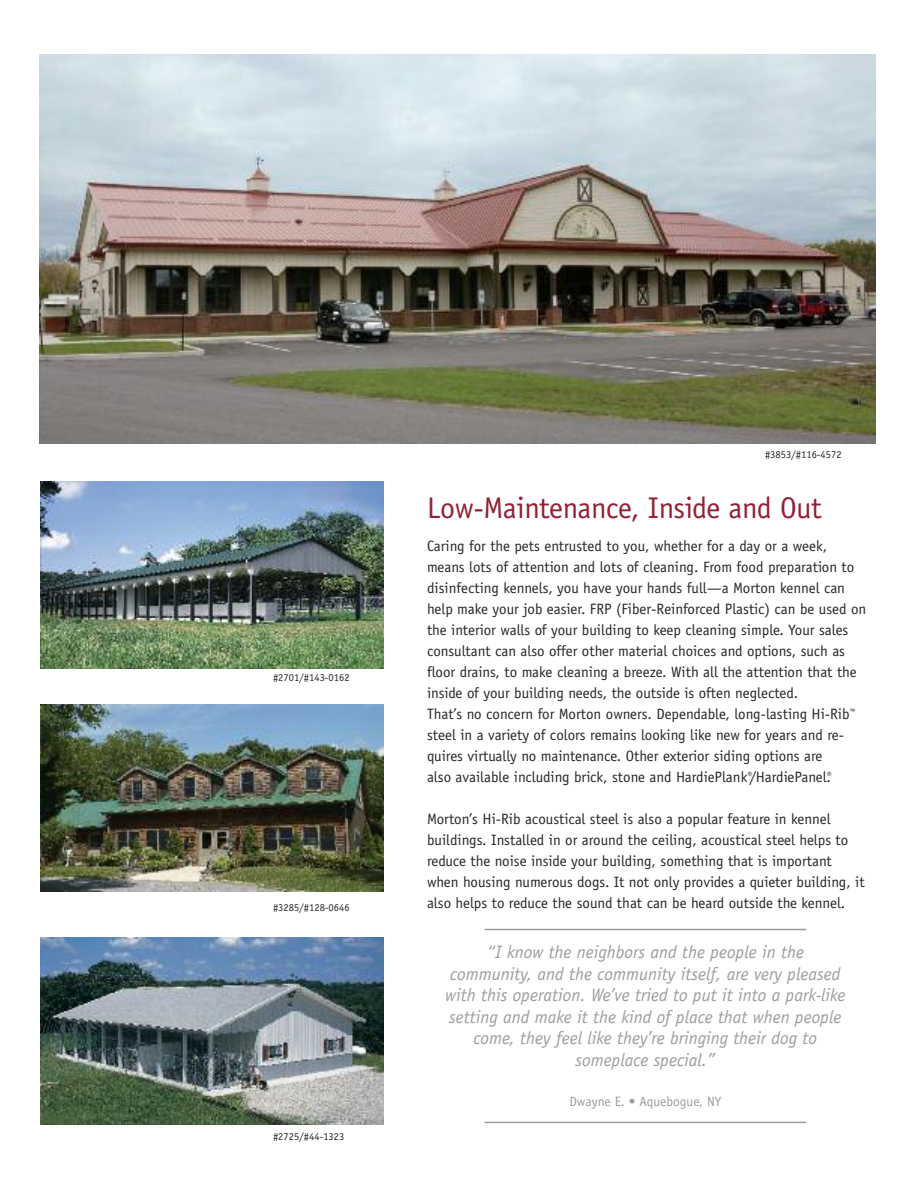
<style>
.page{position:relative;width:918px;height:1188px;background:#fff}
.page>*{position:absolute;margin:0;border:0;box-sizing:border-box;transform-origin:0 0}
.t1{font:30px "Officina Sans";letter-spacing:-.01em;color:#922133}
.t2{font:italic 18px/21.6px "Officina Sans";color:#9b9da1;text-align:center}
.t3{font:15px/21px "Officina Sans";color:#272627}
.t4{font:13.5px "Officina Sans";color:#9b9da1}
.t5{font:10.5px "Officina Sans";color:#272627}
</style>
<div class="page">
<img style="left:39px;top:54px;width:836px;height:390px">
<img style="left:40px;top:705px;width:344px;height:187px">
<img style="left:40px;top:938px;width:344px;height:187px">
<img style="left:40px;top:481px;width:344px;height:187px">
<hr style="left:485px;top:1122px;width:321px;height:1px;background:#9b9da1">
<hr style="left:485px;top:929px;width:321px;height:1px;background:#9b9da1">
<p class="t5" style="left:273px;top:674px;width:78px">#2701/#143-0162</p>
<p class="t5" style="left:273px;top:903px;width:78px">#3285/#128-0646</p>
<p class="t5" style="left:273px;top:1133px;width:73px">#2725/#44-1323</p>
<p class="t5" style="left:765px;top:451px;width:78px">#3853/#116-4572</p>
<h1 class="t1" style="left:427px;top:497px;width:396px">Low-Maintenance, Inside and Out</h1>
<p class="t3" style="left:427px;top:537px;width:441px">Caring for the pets entrusted to you, whether for a day or a week, means lots of attention and lots of cleaning. From food preparation to disinfecting kennels, you have your hands full—a Morton kennel can help make your job easier. FRP (Fiber-Reinforced Plastic) can be used on the interior walls of your building to keep cleaning simple. Your sales consultant can also offer other material choices and options, such as floor drains, to make cleaning a breeze. With all the attention that the inside of your building needs, the outside is often neglected.<br>That’s no concern for Morton owners. Dependable, long-lasting Hi-Rib<sup>™ </sup>steel in a variety of colors remains looking like new for years and re&shy;quires virtually no maintenance. Other exterior siding options are<br>also available including brick, stone and HardiePlank<sup>®</sup>/HardiePanel<sup>®</sup>.</p>
<p class="t3" style="left:427px;top:810px;width:439px">Morton’s Hi-Rib acoustical steel is also a popular feature in kennel buildings. Installed in or around the ceiling, acoustical steel helps to reduce the noise inside your building, something that is important when housing numerous dogs. It not only provides a quieter building, it also helps to reduce the sound that can be heard outside the kennel.</p>
<p class="t2" style="left:445px;top:943px;width:402px">“I know the neighbors and the people in the community, and the community itself, are very pleased with this operation. We’ve tried to put it into a park-like setting and make it the kind of place that when people come, they feel like they’re bringing their dog to someplace special.”</p>
<p class="t4" style="left:569px;top:1096px;width:153px">Dwayne E. • Aquebogue, NY</p>
</div>
